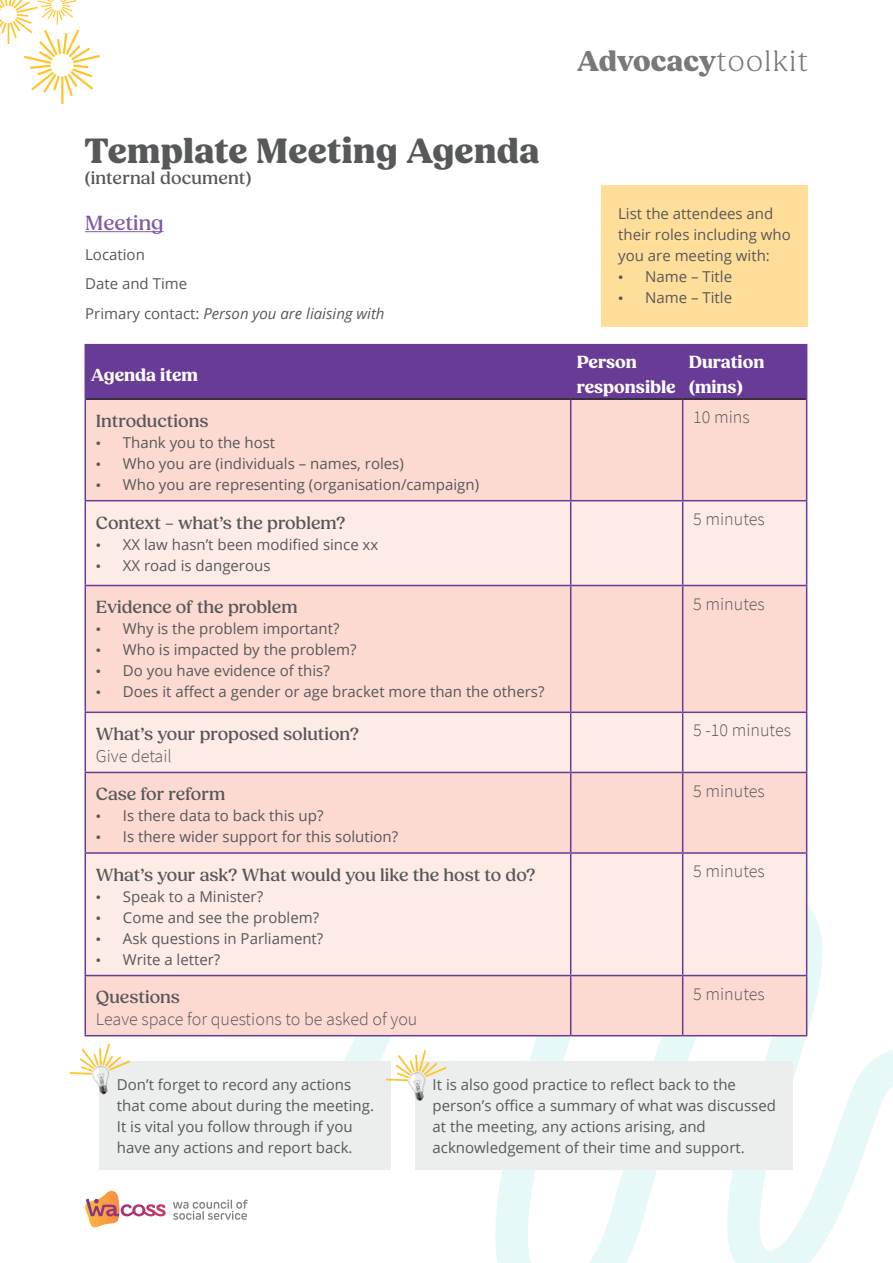
<style>
.page{position:relative;width:893px;height:1263px;background:#fff}
.page>*{position:absolute;margin:0;border:0;box-sizing:border-box;transform-origin:0 0}
.big_title{font:800 36px "Fields";letter-spacing:.01em;color:#57585a}
.t1{font:800 29.55px "Fields";letter-spacing:-.005em;color:#57585a}
.big_blurb{font:500 21px "Fields";color:#7f5ca6}
.small_blurb{font:500 18px "Fields";color:#57585a}
.t2{font:300 18px "Source Sans Pro";color:#57585a}
.small_blurb-2{font:700 18px/25.2px "Fields";color:#fff}
.big_title-2{font:500 18px "Fields";letter-spacing:.01em;color:#57585a}
.body_copy{font:15px/21px "Open Sans";color:#57585a}
.body_copy-2{font:italic 15px "Open Sans";color:#57585a}
.s1{font-style:normal}
.s2{font-weight:300}
.s3{font-family:"Fields";font-weight:500;font-size:18px}
</style>
<div class="page">
<svg style="left:331px;top:756px;width:562px;height:507px"></svg>
<hr style="left:61px;top:77px;width:3px;height:27px;background:#fec42a">
<svg style="left:0;top:0;width:100px;height:96px"></svg>
<svg style="left:173px;top:1199px;width:75px;height:21px"></svg>
<svg style="left:85px;top:1191px;width:81px;height:36px"></svg>
<hr style="left:85px;top:231px;width:79px;height:1px;background:#7f5ca6">
<div style="left:601px;top:185px;width:207px;height:141px;background:#ffde99"></div>
<div style="left:100px;top:1061px;width:291px;height:109px;background:#ebeeed"></div>
<div style="left:86px;top:345px;width:720px;height:53px;background:#683b97"></div>
<div style="left:86px;top:400px;width:720px;height:635px;background:#fcd9d1"></div>
<svg style="left:86px;top:501px;width:720px;height:474px;background:#fbe2dc"></svg>
<hr style="left:85px;top:344px;width:486px;height:1px;background:#683b97">
<hr style="left:85px;top:345px;width:1px;height:54px;background:#683b97">
<hr style="left:571px;top:344px;width:112px;height:1px;background:#683b97">
<hr style="left:570px;top:345px;width:1px;height:53px;background:#683b97">
<hr style="left:683px;top:344px;width:124px;height:1px;background:#683b97">
<hr style="left:682px;top:345px;width:1px;height:53px;background:#683b97">
<hr style="left:806px;top:345px;width:1px;height:54px;background:#683b97">
<hr style="left:85px;top:399px;width:1px;height:101px;background:#683b97">
<hr style="left:570px;top:400px;width:1px;height:100px;background:#683b97">
<hr style="left:682px;top:400px;width:1px;height:100px;background:#683b97">
<hr style="left:806px;top:399px;width:1px;height:101px;background:#683b97">
<hr style="left:85px;top:500px;width:486px;height:1px;background:#683b97">
<hr style="left:85px;top:501px;width:1px;height:84px;background:#683b97">
<hr style="left:571px;top:500px;width:112px;height:1px;background:#683b97">
<hr style="left:570px;top:501px;width:1px;height:84px;background:#683b97">
<hr style="left:683px;top:500px;width:124px;height:1px;background:#683b97">
<hr style="left:682px;top:501px;width:1px;height:84px;background:#683b97">
<hr style="left:806px;top:501px;width:1px;height:84px;background:#683b97">
<hr style="left:85px;top:585px;width:486px;height:1px;background:#683b97">
<hr style="left:85px;top:586px;width:1px;height:125px;background:#683b97">
<hr style="left:571px;top:585px;width:112px;height:1px;background:#683b97">
<hr style="left:570px;top:586px;width:1px;height:125px;background:#683b97">
<hr style="left:683px;top:585px;width:124px;height:1px;background:#683b97">
<hr style="left:682px;top:586px;width:1px;height:125px;background:#683b97">
<hr style="left:806px;top:586px;width:1px;height:125px;background:#683b97">
<hr style="left:85px;top:711px;width:486px;height:2px;background:#683b97">
<hr style="left:85px;top:713px;width:1px;height:59px;background:#683b97">
<hr style="left:571px;top:711px;width:112px;height:2px;background:#683b97">
<hr style="left:570px;top:713px;width:1px;height:59px;background:#683b97">
<hr style="left:683px;top:711px;width:124px;height:2px;background:#683b97">
<hr style="left:682px;top:713px;width:1px;height:59px;background:#683b97">
<hr style="left:806px;top:713px;width:1px;height:59px;background:#683b97">
<hr style="left:85px;top:772px;width:486px;height:1px;background:#683b97">
<hr style="left:85px;top:773px;width:1px;height:79px;background:#683b97">
<hr style="left:571px;top:772px;width:112px;height:1px;background:#683b97">
<hr style="left:570px;top:773px;width:1px;height:79px;background:#683b97">
<hr style="left:683px;top:772px;width:124px;height:1px;background:#683b97">
<hr style="left:682px;top:773px;width:1px;height:79px;background:#683b97">
<hr style="left:806px;top:773px;width:1px;height:79px;background:#683b97">
<hr style="left:85px;top:852px;width:486px;height:2px;background:#683b97">
<hr style="left:85px;top:854px;width:1px;height:121px;background:#683b97">
<hr style="left:571px;top:852px;width:112px;height:2px;background:#683b97">
<hr style="left:570px;top:854px;width:1px;height:121px;background:#683b97">
<hr style="left:683px;top:852px;width:124px;height:2px;background:#683b97">
<hr style="left:682px;top:854px;width:1px;height:121px;background:#683b97">
<hr style="left:806px;top:854px;width:1px;height:121px;background:#683b97">
<hr style="left:85px;top:975px;width:486px;height:1px;background:#683b97">
<hr style="left:85px;top:976px;width:1px;height:59px;background:#683b97">
<hr style="left:571px;top:975px;width:112px;height:1px;background:#683b97">
<hr style="left:570px;top:976px;width:1px;height:59px;background:#683b97">
<hr style="left:683px;top:975px;width:124px;height:1px;background:#683b97">
<hr style="left:682px;top:976px;width:1px;height:59px;background:#683b97">
<hr style="left:806px;top:976px;width:1px;height:59px;background:#683b97">
<hr style="left:85px;top:1035px;width:486px;height:1px;background:#683b97">
<hr style="left:571px;top:1035px;width:112px;height:1px;background:#683b97">
<hr style="left:683px;top:1035px;width:124px;height:1px;background:#683b97">
<hr style="left:86px;top:398px;width:485px;height:2px;background:#231f20">
<hr style="left:571px;top:398px;width:112px;height:2px;background:#231f20">
<hr style="left:683px;top:398px;width:123px;height:2px;background:#231f20">
<div style="left:416px;top:1061px;width:377px;height:109px;background:#ebeeed"></div>
<svg style="left:386px;top:1050px;width:60px;height:31px"></svg>
<img style="left:405px;top:1068px;width:27px;height:39px">
<svg style="left:70px;top:1044px;width:60px;height:31px"></svg>
<img style="left:89px;top:1061px;width:27px;height:39px">
<p class="big_title" style="left:85px;top:129px;width:456px">Template Meeting Agenda</p>
<p class="big_title-2" style="left:85px;top:168px;width:169px">(internal document)</p>
<p class="big_blurb" style="left:85px;top:211px;width:80px">Meeting</p>
<p class="body_copy" style="left:85px;top:243px;width:61px">Location</p>
<p class="body_copy" style="left:85px;top:273px;width:103px">Date and Time</p>
<p class="body_copy-2" style="left:85px;top:303px;width:301px"><span class="s1">Primary contact:</span> Person you are liaising with</p>
<h2 class="t1" style="left:577px;top:44px;width:232px">Advocacy<span class="s2">toolkit</span></h2>
<p class="body_copy" style="left:618px;top:203px;width:174px">List the attendees and their roles including who you are meeting with:</p>
<p class="body_copy" style="left:618px;top:266px;width:115px"><span class="s3">•</span> Name – Title</p>
<p class="body_copy" style="left:618px;top:287px;width:115px"><span class="s3">•</span> Name – Title</p>
<p class="small_blurb-2" style="left:91px;top:362px;width:108px">Agenda item</p>
<p class="small_blurb-2" style="left:577px;top:350px;width:101px">Person responsible</p>
<p class="small_blurb-2" style="left:689px;top:350px;width:77px">Duration (mins)</p>
<p class="small_blurb" style="left:96px;top:411px;width:114px">Introductions</p>
<p class="body_copy" style="left:96px;top:432px;width:181px"><span class="s3">•</span> Thank you to the host</p>
<p class="body_copy" style="left:96px;top:453px;width:309px"><span class="s3">•</span> Who you are (individuals – names, roles)</p>
<p class="body_copy" style="left:96px;top:474px;width:385px"><span class="s3">•</span> Who you are representing (organisation/campaign)</p>
<p class="t2" style="left:693px;top:406px;width:58px">10 mins</p>
<p class="small_blurb" style="left:96px;top:512px;width:251px">Context – what’s the problem?</p>
<p class="body_copy" style="left:96px;top:533px;width:284px"><span class="s3">•</span> XX law hasn’t been modified since xx</p>
<p class="body_copy" style="left:96px;top:554px;width:176px"><span class="s3">•</span> XX road is dangerous</p>
<p class="small_blurb" style="left:96px;top:597px;width:203px">Evidence of the problem</p>
<p class="body_copy" style="left:96px;top:618px;width:245px"><span class="s3">•</span> Why is the problem important?</p>
<p class="body_copy" style="left:96px;top:639px;width:262px"><span class="s3">•</span> Who is impacted by the problem?</p>
<p class="body_copy" style="left:96px;top:660px;width:235px"><span class="s3">•</span> Do you have evidence of this?</p>
<p class="body_copy" style="left:96px;top:681px;width:450px"><span class="s3">•</span> Does it affect a gender or age bracket more than the others?</p>
<p class="small_blurb" style="left:96px;top:724px;width:265px">What’s your proposed solution?</p>
<p class="t2" style="left:96px;top:745px;width:77px">Give detail</p>
<p class="small_blurb" style="left:96px;top:784px;width:131px">Case for reform</p>
<p class="body_copy" style="left:96px;top:805px;width:229px"><span class="s3">•</span> Is there data to back this up?</p>
<p class="body_copy" style="left:96px;top:826px;width:304px"><span class="s3">•</span> Is there wider support for this solution?</p>
<p class="small_blurb" style="left:96px;top:865px;width:441px">What’s your ask? What would you like the host to do?</p>
<p class="body_copy" style="left:96px;top:885px;width:169px"><span class="s3">•</span> Speak to a Minister?</p>
<p class="body_copy" style="left:96px;top:906px;width:225px"><span class="s3">•</span> Come and see the problem?</p>
<p class="body_copy" style="left:96px;top:927px;width:229px"><span class="s3">•</span> Ask questions in Parliament?</p>
<p class="body_copy" style="left:96px;top:948px;width:126px"><span class="s3">•</span> Write a letter?</p>
<p class="small_blurb" style="left:96px;top:987px;width:86px">Questions</p>
<p class="t2" style="left:96px;top:1008px;width:323px">Leave space for questions to be asked of you</p>
<p class="t2" style="left:693px;top:508px;width:73px">5 minutes</p>
<p class="t2" style="left:693px;top:593px;width:73px">5 minutes</p>
<p class="t2" style="left:693px;top:719px;width:99px">5 -10 minutes</p>
<p class="t2" style="left:693px;top:779px;width:73px">5 minutes</p>
<p class="t2" style="left:693px;top:860px;width:73px">5 minutes</p>
<p class="t2" style="left:693px;top:983px;width:73px">5 minutes</p>
<p class="body_copy" style="left:117px;top:1073px;width:259px">Don’t forget to record any actions that come about during the meeting.<br>It is vital you follow through if you have any actions and report back.</p>
<p class="body_copy" style="left:433px;top:1073px;width:345px">It is also good practice to reflect back to the person’s office a summary of what was discussed at the meeting, any actions arising, and acknowledgement of their time and support.</p>
</div>
